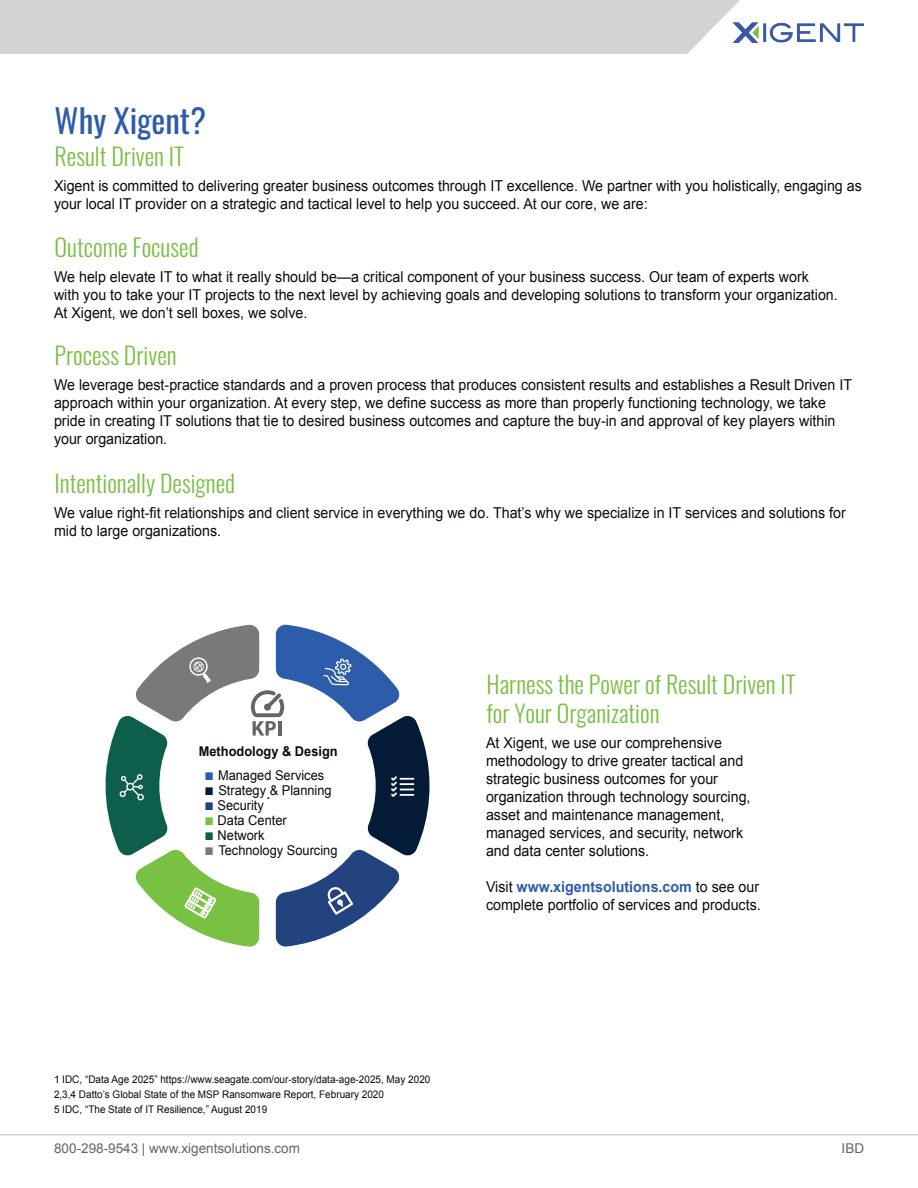
<style>
.page{position:relative;width:918px;height:1188px;background:#fff}
.page>*{position:absolute;margin:0;border:0;box-sizing:border-box;transform-origin:0 0}
.t1{font:33px "Oswald";color:#2e5caa}
.t2{font:300 24px/28.8px "Oswald";color:#79bf43}
.t3{font:15px/18px "Arial";color:#090c0c;scale:.95 1}
.t4{font:13.5px "Arial";color:#090c0c;scale:.95 1}
.t5{font:13.5px "Arial";color:#656465}
.t6{font:700 13.5px "Arial";color:#090c0c;scale:.95 1}
.t7{font:700 12px "Arial";color:#090c0c;scale:.95 1}
.t8{font:10.5px "Arial";color:#090c0c;scale:.95 1}
.s1{font-weight:700;font-size:16.5px;color:#2c5caa}
.s2{font-weight:700;font-size:16.5px;color:#041b37}
.s3{font-weight:700;font-size:16.5px;color:#22437e}
.s4{font-weight:700;font-size:16.5px;color:#78c143}
.s5{font-weight:700;font-size:16.5px;color:#0d5f4b}
.s6{font-weight:700;font-size:16.5px;color:#797979}
.s7{font-weight:700;color:#2e5caa}
</style>
<div class="page">
<div style="left:0;top:0;width:740px;height:54px;background:#d5d3d2"></div>
<img style="left:732px;top:22px;width:132px;height:21px">
<hr style="left:0;top:1134px;width:918px;height:2px;background:#d5d3d2">
<svg style="left:105px;top:624px;width:325px;height:323px"></svg>
<hr style="left:278px;top:721px;width:3px;height:15px;background:#646565">
<p class="t1" style="left:55px;top:92px;width:153px">Why Xigent?</p>
<p class="t2" style="left:55px;top:139px;width:131px">Result Driven IT</p>
<p class="t3" style="left:54px;top:177px;width:852px">Xigent is committed to delivering greater business outcomes through IT excellence. We partner with you holistically, engaging as your local IT provider on a strategic and tactical level to help you succeed. At our core, we are:</p>
<p class="t2" style="left:55px;top:231px;width:146px">Outcome Focused</p>
<p class="t3" style="left:54px;top:268px;width:827px">We help elevate IT to what it really should be—a critical component of your business success. Our team of experts work with you to take your IT projects to the next level by achieving goals and developing solutions to transform your organization.<br>At Xigent, we don’t sell boxes, we solve.</p>
<p class="t2" style="left:55px;top:339px;width:124px">Process Driven</p>
<p class="t3" style="left:54px;top:376px;width:842px">We leverage best-practice standards and a proven process that produces consistent results and establishes a Result Driven IT approach within your organization. At every step, we define success as more than properly functioning technology, we take</p>
<p class="t3" style="left:54px;top:412px;width:824px">pride in creating IT solutions that tie to desired business outcomes and capture the buy-in and approval of key players within your organization.</p>
<p class="t2" style="left:55px;top:466px;width:182px">Intentionally Designed</p>
<p class="t3" style="left:54px;top:504px;width:835px">We value right-fit relationships and client service in everything we do. That’s why we specialize in IT services and solutions for mid to large organizations.</p>
<p class="t6" style="left:199px;top:742px;width:148px">Methodology &amp; Design</p>
<p class="t7" style="left:267px;top:787px;width:5px">.</p>
<p class="t4" style="left:205px;top:766px;width:127px"><span class="s1">■</span> Managed Services</p>
<p class="t4" style="left:205px;top:781px;width:135px"><span class="s2">■</span> Strategy &amp; Planning</p>
<p class="t4" style="left:205px;top:796px;width:64px"><span class="s3">■</span> Security</p>
<p class="t4" style="left:205px;top:811px;width:88px"><span class="s4">■</span> Data Center</p>
<p class="t4" style="left:205px;top:826px;width:65px"><span class="s5">■</span> Network</p>
<p class="t4" style="left:205px;top:841px;width:141px"><span class="s6">■</span> Technology Sourcing</p>
<p class="t2" style="left:487px;top:667px;width:311px">Harness the Power of Result Driven IT for Your Organization</p>
<p class="t3" style="left:486px;top:734px;width:280px">At Xigent, we use our comprehensive methodology to drive greater tactical and strategic business outcomes for your organization through technology sourcing,</p>
<p class="t3" style="left:486px;top:806px;width:252px">asset and maintenance management,</p>
<p class="t3" style="left:486px;top:824px;width:272px">managed services, and security, network</p>
<p class="t3" style="left:486px;top:842px;width:173px">and data center solutions.</p>
<p class="t3" style="left:486px;top:878px;width:291px">Visit <span class="s7">www.xigentsolutions.com</span> to see our complete portfolio of services and products.</p>
<p class="t8" style="left:54px;top:1072px;width:398px">1 IDC, “Data Age 2025” https://www.seagate.com/our-story/data-age-2025, May 2020</p>
<p class="t8" style="left:54px;top:1087px;width:349px">2,3,4 Datto’s Global State of the MSP Ransomware Report, February 2020</p>
<p class="t8" style="left:54px;top:1102px;width:226px">5 IDC, “The State of IT Resilience,” August 2019</p>
<p class="t5" style="left:54px;top:1140px;width:247px">800-298-9543 | www.xigentsolutions.com</p>
<p class="t5" style="left:842px;top:1140px;width:24px">IBD</p>
</div>
